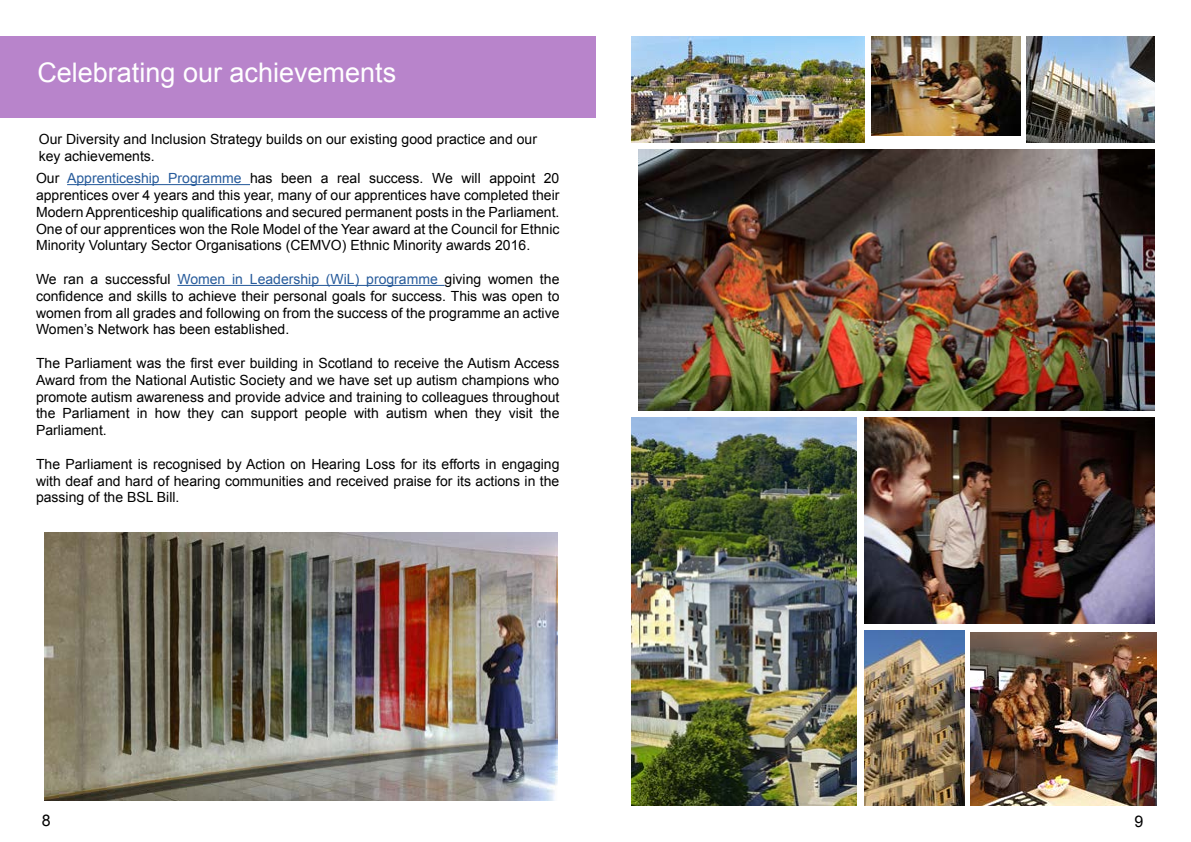
<style>
.page{position:relative;width:1191px;height:842px;background:#fff}
.page>*{position:absolute;margin:0;border:0;box-sizing:border-box;transform-origin:0 0}
.t1{font:27px "Arial";color:#fff}
.t2{font:16px "Arial";color:#000}
.t3{font:14px/16.8px "Arial";color:#000;text-align:justify}
.s1{color:#275b9b}
</style>
<div class="page">
<div style="left:0;top:36px;width:595px;height:81px;background:#b884cb"></div>
<hr style="left:67px;top:184px;width:183px;height:1px;background:#275b9b">
<hr style="left:177px;top:285px;width:268px;height:1px;background:#275b9b">
<img style="left:44px;top:533px;width:513px;height:267px">
<img style="left:638px;top:150px;width:517px;height:260px">
<img style="left:631px;top:417px;width:225px;height:389px">
<img style="left:970px;top:632px;width:186px;height:174px">
<img style="left:865px;top:631px;width:99px;height:175px">
<img style="left:865px;top:417px;width:290px;height:207px">
<img style="left:631px;top:36px;width:234px;height:106px">
<img style="left:872px;top:36px;width:148px;height:99px">
<img style="left:1026px;top:36px;width:129px;height:106px">
<h1 class="t1" style="left:37px;top:55px;width:360px">Celebrating our achievements</h1>
<p class="t3" style="left:39px;top:131px;width:499px">Our Diversity and Inclusion Strategy builds on our existing good practice and our key achievements.</p>
<p class="t3" style="left:36px;top:170px;width:525px">Our <span class="s1">Apprenticeship Programme</span> has been a real success. We will appoint 20 apprentices over 4 years and this year, many of our apprentices have completed their Modern Apprenticeship qualifications and secured permanent posts in the Parliament.<br>One of our apprentices won the Role Model of the Year award at the Council for Ethnic Minority Voluntary Sector Organisations (CEMVO) Ethnic Minority awards 2016.</p>
<p class="t3" style="left:36px;top:271px;width:525px">We ran a successful <span class="s1">Women in Leadership (WiL) programme</span> giving women the confidence and skills to achieve their personal goals for success. This was open to women from all grades and following on from the success of the programme an active Women’s Network has been established.</p>
<p class="t3" style="left:36px;top:355px;width:525px">The Parliament was the first ever building in Scotland to receive the Autism Access Award from the National Autistic Society and we have set up autism champions who promote autism awareness and provide advice and training to colleagues throughout the Parliament in how they can support people with autism when they visit the Parliament.</p>
<p class="t3" style="left:36px;top:456px;width:525px">The Parliament is recognised by Action on Hearing Loss for its efforts in engaging with deaf and hard of hearing communities and received praise for its actions in the passing of the BSL Bill.</p>
<p class="t2" style="left:42px;top:810px;width:10px">8</p>
<p class="t2" style="left:1134px;top:811px;width:10px">9</p>
</div>
